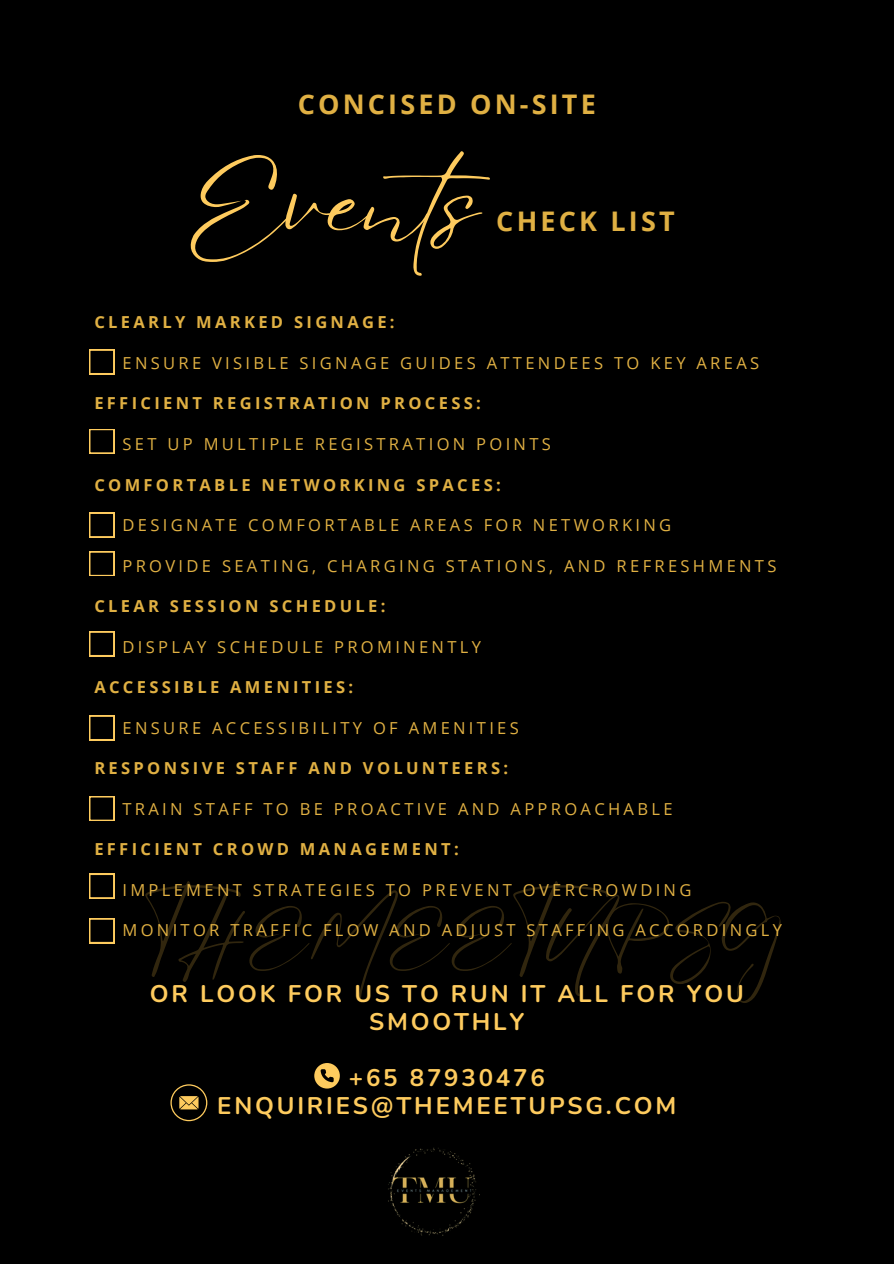
<style>
.page{position:relative;width:894px;height:1264px;background:#fff}
.page>*{position:absolute;margin:0;border:0;box-sizing:border-box;transform-origin:0 0}
.t1{font:111px "Eyesome Script";color:#fecb5e}
.t2{font:67.5px "Eyesome Script";color:#e0b043}
.t3{font:700 27px "Open Sans";letter-spacing:.115em;color:#e0b043}
.t4{font:700 24px/28.2px "Nunito";letter-spacing:.115em;color:#fecb5e;text-align:center}
.t5{font:16.5px "Open Sans";letter-spacing:.2em;color:#e0b043}
.t6{font:700 16.5px "Open Sans";letter-spacing:.2em;color:#e0b043}
</style>
<div class="page">
<div style="left:0;top:0;width:893px;height:1263px;background:#000"></div>
<svg style="left:89px;top:350px;width:25px;height:24px"></svg>
<svg style="left:89px;top:513px;width:25px;height:24px"></svg>
<svg style="left:89px;top:551px;width:25px;height:25px"></svg>
<svg style="left:89px;top:631px;width:25px;height:25px"></svg>
<svg style="left:89px;top:715px;width:25px;height:25px"></svg>
<svg style="left:89px;top:796px;width:25px;height:24px"></svg>
<svg style="left:89px;top:874px;width:25px;height:24px"></svg>
<svg style="left:89px;top:918px;width:25px;height:25px"></svg>
<svg style="left:89px;top:429px;width:25px;height:24px"></svg>
<img style="left:388px;top:1147px;width:88px;height:88px">
<svg style="left:170px;top:1084px;width:37px;height:37px"></svg>
<svg style="left:314px;top:1063px;width:26px;height:25px"></svg>
<p class="t3" style="left:298px;top:85px;width:299px">CONCISED ON-SITE</p>
<p class="t1" style="left:185px;top:129px;width:349px">Events</p>
<p class="t3" style="left:496px;top:202px;width:180px">CHECK LIST</p>
<h3 class="t6" style="left:94px;top:311px;width:302px">CLEARLY MARKED SIGNAGE:</h3>
<h1 class="t5" style="left:122px;top:351px;width:638px">ENSURE VISIBLE SIGNAGE GUIDES ATTENDEES TO KEY AREAS</h1>
<h3 class="t6" style="left:94px;top:392px;width:388px">EFFICIENT REGISTRATION PROCESS:</h3>
<p class="t5" style="left:122px;top:432px;width:430px">SET UP MULTIPLE REGISTRATION POINTS</p>
<p class="t6" style="left:94px;top:473px;width:408px">COMFORTABLE NETWORKING SPACES:</p>
<p class="t5" style="left:122px;top:513px;width:550px">DESIGNATE COMFORTABLE AREAS FOR NETWORKING</p>
<p class="t5" style="left:122px;top:554px;width:655px">PROVIDE SEATING, CHARGING STATIONS, AND REFRESHMENTS</p>
<p class="t6" style="left:94px;top:594px;width:292px">CLEAR SESSION SCHEDULE:</p>
<p class="t5" style="left:122px;top:635px;width:360px">DISPLAY SCHEDULE PROMINENTLY</p>
<p class="t6" style="left:94px;top:675px;width:260px">ACCESSIBLE AMENITIES:</p>
<p class="t5" style="left:122px;top:716px;width:398px">ENSURE ACCESSIBILITY OF AMENITIES</p>
<p class="t6" style="left:94px;top:756px;width:415px">RESPONSIVE STAFF AND VOLUNTEERS:</p>
<p class="t5" style="left:122px;top:797px;width:551px">TRAIN STAFF TO BE PROACTIVE AND APPROACHABLE</p>
<p class="t6" style="left:94px;top:837px;width:366px">EFFICIENT CROWD MANAGEMENT:</p>
<p class="t5" style="left:122px;top:878px;width:570px">IMPLEMENT STRATEGIES TO PREVENT OVERCROWDING</p>
<p class="t5" style="left:122px;top:918px;width:661px">MONITOR TRAFFIC FLOW AND ADJUST STAFFING ACCORDINGLY</p>
<h2 class="t2" style="left:142px;top:890px;width:639px">THEMEETUPSG</h2>
<h2 class="t4" style="left:150px;top:979px;width:595px">OR LOOK FOR US TO RUN IT ALL FOR YOU<br>SMOOTHLY</h2>
<h4 class="t4" style="left:217px;top:1064px;width:460px">+65 87930476<br>ENQUIRIES@THEMEETUPSG.COM</h4>
</div>
